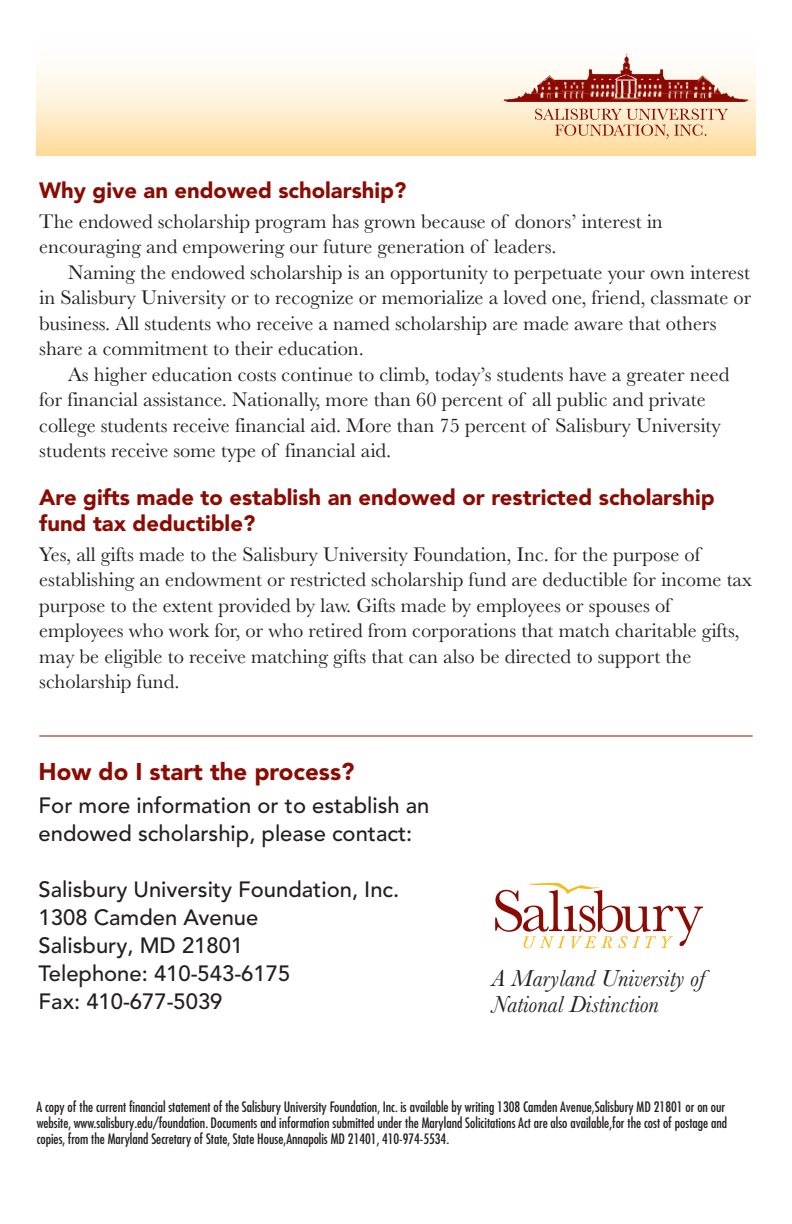
<style>
.page{position:relative;width:792px;height:1224px;background:#fff}
.page>*{position:absolute;margin:0;border:0;box-sizing:border-box;transform-origin:0 0}
.t1{font:italic 24px/26px "Baskerville";color:#231f20}
.t2{font:900 24px "Avenir LT Com";color:#8b0a02}
.t3{font:500 22px/28px "Avenir LT Com";color:#231f20}
.t4{font:900 22px/26px "Avenir LT Com";color:#8b0a02}
.t5{font:20.4px/25.4px "Baskerville";color:#231f20}
.t6{font:500 condensed 14px/16px "Futura Com";color:#231f20}
</style>
<div class="page">
<div style="left:36px;top:36px;width:720px;height:120px;background:linear-gradient(to bottom,#fdffff,#fedea5)"></div>
<img style="left:503px;top:98px;width:245px;height:4px">
<img style="left:517px;top:94px;width:218px;height:4px">
<img style="left:525px;top:85px;width:202px;height:9px">
<img style="left:538px;top:81px;width:176px;height:4px">
<img style="left:542px;top:52px;width:87px;height:29px">
<svg style="left:535px;top:109px;width:193px;height:30px;background:#ecc5a3"></svg>
<svg style="left:495px;top:883px;width:208px;height:66px"></svg>
<hr style="left:39px;top:736px;width:714px;height:1px;background:#8b0a02">
<p class="t4" style="left:39px;top:178px;width:369px">Why give an endowed scholarship?</p>
<p class="t5" style="left:39px;top:211px;width:625px">The endowed scholarship program has grown because of donors’ interest in encouraging and empowering our future generation of leaders.</p>
<p class="t5" style="left:39px;top:262px;width:713px;text-indent:29px">Naming the endowed scholarship is an opportunity to perpetuate your own interest in Salisbury University or to recognize or memorialize a loved one, friend, classmate or business. All students who receive a named scholarship are made aware that others share a commitment to their education.</p>
<p class="t5" style="left:39px;top:364px;width:692px;text-indent:29px">As higher education costs continue to climb, today’s students have a greater need for financial assistance. Nationally, more than 60 percent of all public and private college students receive financial aid. More than 75 percent of Salisbury University students receive some type of financial aid.</p>
<p class="t4" style="left:39px;top:484px;width:677px">Are gifts made to establish an endowed or restricted scholarship fund tax deductible?</p>
<p class="t5" style="left:39px;top:544px;width:714px">Yes, all gifts made to the Salisbury University Foundation, Inc. for the purpose of establishing an endowment or restricted scholarship fund are deductible for income tax purpose to the extent provided by law. Gifts made by employees or spouses of employees who work for, or who retired from corporations that match charitable gifts, may be eligible to receive matching gifts that can also be directed to support the scholarship fund.</p>
<p class="t2" style="left:39px;top:757px;width:317px">How do I start the process?</p>
<p class="t3" style="left:39px;top:791px;width:392px">For more information or to establish an endowed scholarship, please contact:</p>
<p class="t3" style="left:39px;top:875px;width:362px">Salisbury University Foundation, Inc.<br>1308 Camden Avenue<br>Salisbury, MD 21801<br>Telephone: 410-543-6175<br>Fax: 410-677-5039</p>
<p class="t1" style="left:491px;top:968px;width:215px">A Maryland University of<br>National Distinction</p>
<p class="t6" style="left:37px;top:1099px;width:692px">A copy of the current financial statement of the Salisbury University Foundation, Inc. is available by writing 1308 Camden Avenue,Salisbury MD 21801 or on our website, www.salisbury.edu/foundation. Documents and information submitted under the Maryland Solicitations Act are also available,for the cost of postage and copies, from the Maryland Secretary of State, State House,Annapolis MD 21401, 410-974-5534.</p>
</div>
